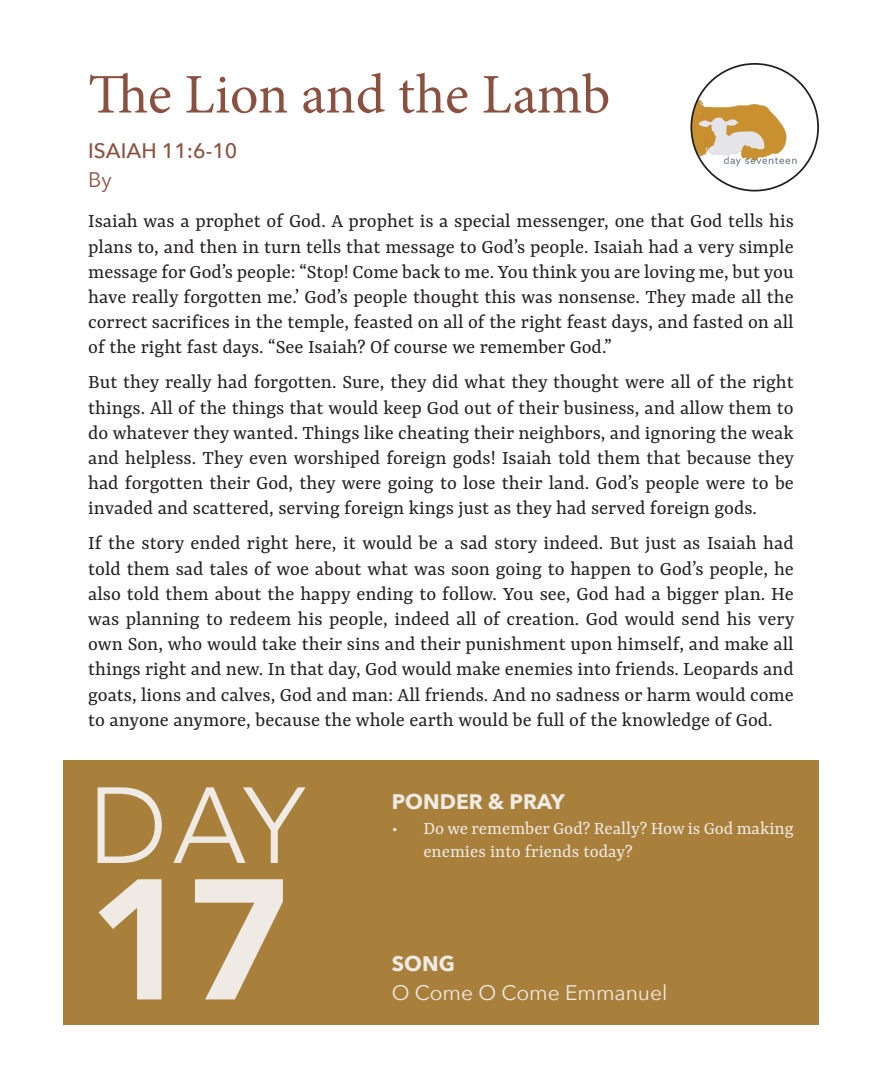
<style>
.page{position:relative;width:882px;height:1071px;background:#fff}
.page>*{position:absolute;margin:0;border:0;box-sizing:border-box;transform-origin:0 0}
.t1{font:900 169.75px "Avenir";color:#f0eae5}
.t2{font:300 106.75px "Avenir";color:#f0eae5}
.t3{font:56px "Minion Pro";letter-spacing:-.005em;color:#8a5040}
.t4{font:21px/25.2px "Yrsa";color:#231f20;text-align:justify}
.t5{font:21px "Avenir Next";color:#f0eae5}
.t6{font:700 21px "Avenir Next";color:#f0eae5}
.t7{font:500 21px "Avenir Next";color:#8a5040}
.t8{font:21px "Avenir Next";color:#8a5040}
.t9{font:19.25px/22.8px "Yrsa";color:#f0eae5}
</style>
<div class="page">
<div style="left:63px;top:760px;width:756px;height:264px;background:#a8803b"></div>
<img style="left:693px;top:66px;width:118px;height:119px">
<p class="t3" style="left:88px;top:57px;width:524px">The Lion and the Lamb</p>
<p class="t7" style="left:88px;top:133px;width:151px">ISAIAH 11:6-10</p>
<p class="t8" style="left:88px;top:162px;width:25px">By</p>
<p class="t4" style="left:88px;top:210px;width:707px">Isaiah was a prophet of God. A prophet is a special messenger, one that God tells his plans to, and then in turn tells that message to God’s people. Isaiah had a very simple message for God’s people: “Stop! Come back to me. You think you are loving me, but you have really forgotten me.’ God’s people thought this was nonsense. They made all the correct sacrifices in the temple, feasted on all of the right feast days, and fasted on all of the right fast days. “See Isaiah? Of course we remember God.”</p>
<p class="t4" style="left:88px;top:371px;width:708px">But they really had forgotten. Sure, they did what they thought were all of the right things. All of the things that would keep God out of their business, and allow them to do whatever they wanted. Things like cheating their neighbors, and ignoring the weak and helpless. They even worshiped foreign gods! Isaiah told them that because they had forgotten their God, they were going to lose their land. God’s people were to be invaded and scattered, serving foreign kings just as they had served foreign gods.</p>
<p class="t4" style="left:88px;top:532px;width:708px">If the story ended right here, it would be a sad story indeed. But just as Isaiah had told them sad tales of woe about what was soon going to happen to God’s people, he also told them about the happy ending to follow. You see, God had a bigger plan. He was planning to redeem his people, indeed all of creation. God would send his very own Son, who would take their sins and their punishment upon himself, and make all things right and new. In that day, God would make enemies into friends. Leopards and goats, lions and calves, God and man: All friends. And no sadness or harm would come to anyone anymore, because the whole earth would be full of the knowledge of God.</p>
<p class="t2" style="left:88px;top:763px;width:218px">DAY</p>
<p class="t1" style="left:88px;top:795px;width:202px">17</p>
<p class="t6" style="left:392px;top:783px;width:175px">PONDER &amp; PRAY</p>
<p class="t9" style="left:423px;top:818px;width:372px;text-indent:-32px">• Do we remember God? Really? How is God making enemies into friends today?</p>
<p class="t6" style="left:392px;top:945px;width:65px">SONG</p>
<p class="t5" style="left:392px;top:974px;width:277px">O Come O Come Emmanuel</p>
</div>
